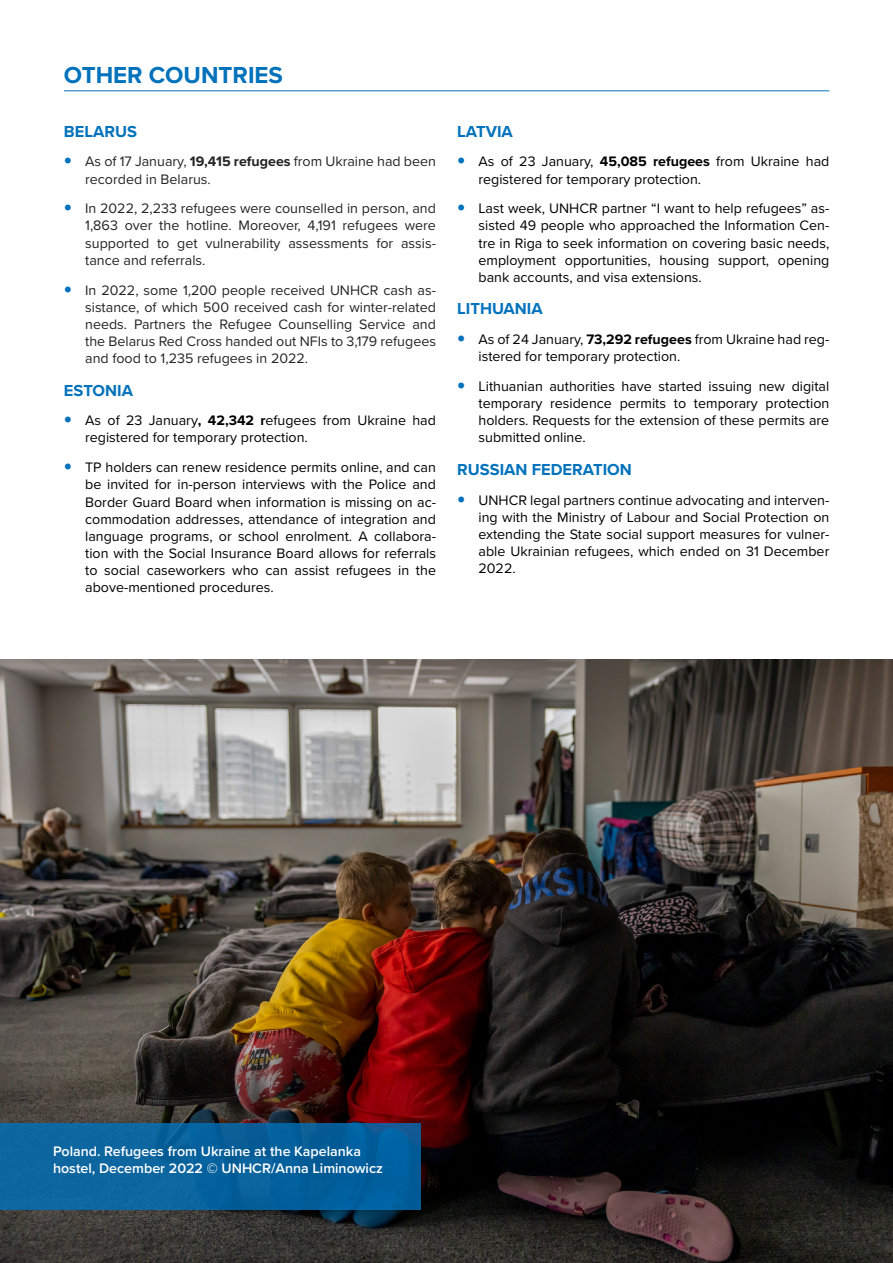
<style>
.page{position:relative;width:893px;height:1263px;background:#fff}
.page>*{position:absolute;margin:0;border:0;box-sizing:border-box;transform-origin:0 0}
.t1{font:700 24px "Proxima Nova";color:#0072bc}
.t2{font:700 16.5px "Proxima Nova";color:#0072bc}
.t3{font:14.25px/17.1px "Proxima Nova";color:#000;text-align:justify}
.t4{font:14.25px/17.1px "Proxima Nova";color:#242424;text-align:justify}
.t5{font:600 14.25px/17.1px "Proxima Nova";color:#fff}
.s1{font-weight:700}
</style>
<div class="page">
<hr style="left:64px;top:90px;width:765px;height:1px;background:#0072bc">
<img style="left:0;top:659px;width:893px;height:604px">
<div style="left:0;top:1123px;width:421px;height:87px;background:#09639e"></div>
<h1 class="t1" style="left:64px;top:57px;width:221px">OTHER COUNTRIES</h1>
<p class="t2" style="left:64px;top:119px;width:74px">BELARUS</p>
<p class="t4" style="left:85px;top:152px;width:352px">As of 17 January, <span class="s1">19,415 refugees</span> from Ukraine had been recorded in Belarus.</p>
<p class="t4" style="left:85px;top:199px;width:352px">In 2022, 2,233 refugees were counselled in person, and 1,863 over the hotline. Moreover, 4,191 refugees were supported to get vulnerability assessments for assis&shy;tance and referrals.</p>
<p class="t4" style="left:85px;top:281px;width:352px">In 2022, some 1,200 people received UNHCR cash as&shy;sistance, of which 500 received cash for winter-related needs. Partners the Refugee Counselling Service and the Belarus Red Cross handed out NFIs to 3,179 refugees and food to 1,235 refugees in 2022.</p>
<p class="t2" style="left:64px;top:378px;width:71px">ESTONIA</p>
<p class="t3" style="left:85px;top:411px;width:352px">As of 23 January<span class="s1">, 42,342 r</span>efugees from Ukraine had registered for temporary protection.</p>
<p class="t3" style="left:85px;top:458px;width:352px">TP holders can renew residence permits online, and can be invited for in-person interviews with the Police and Border Guard Board when information is missing on ac&shy;commodation addresses, attendance of integration and language programs, or school enrolment. A collabora&shy;tion with the Social Insurance Board allows for referrals to social caseworkers who can assist refugees in the above-mentioned procedures.</p>
<p class="t2" style="left:457px;top:119px;width:57px">LATVIA</p>
<p class="t3" style="left:478px;top:152px;width:352px">As of 23 January, <span class="s1">45,085 refugees</span> from Ukraine had registered for temporary protection.</p>
<p class="t3" style="left:478px;top:199px;width:352px">Last week, UNHCR partner “I want to help refugees” as&shy;sisted 49 people who approached the Information Cen&shy;tre in Riga to seek information on covering basic needs, employment opportunities, housing support, opening bank accounts, and visa extensions.</p>
<p class="t2" style="left:457px;top:297px;width:87px">LITHUANIA</p>
<p class="t3" style="left:478px;top:330px;width:352px">As of 24 January, <span class="s1">73,292 refugees</span> from Ukraine had reg&shy;istered for temporary protection.</p>
<p class="t3" style="left:478px;top:377px;width:352px">Lithuanian authorities have started issuing new digital temporary residence permits to temporary protection holders. Requests for the extension of these permits are submitted online.</p>
<p class="t2" style="left:457px;top:457px;width:176px">RUSSIAN FEDERATION</p>
<p class="t3" style="left:478px;top:491px;width:352px">UNHCR legal partners continue advocating and interven&shy;ing with the Ministry of Labour and Social Protection on extending the State social support measures for vulner&shy;able Ukrainian refugees, which ended on 31 December 2022.</p>
<p class="t5" style="left:53px;top:1142px;width:331px">Poland. Refugees from Ukraine at the Kapelanka hostel, December 2022 © UNHCR/Anna Liminowicz</p>
</div>
